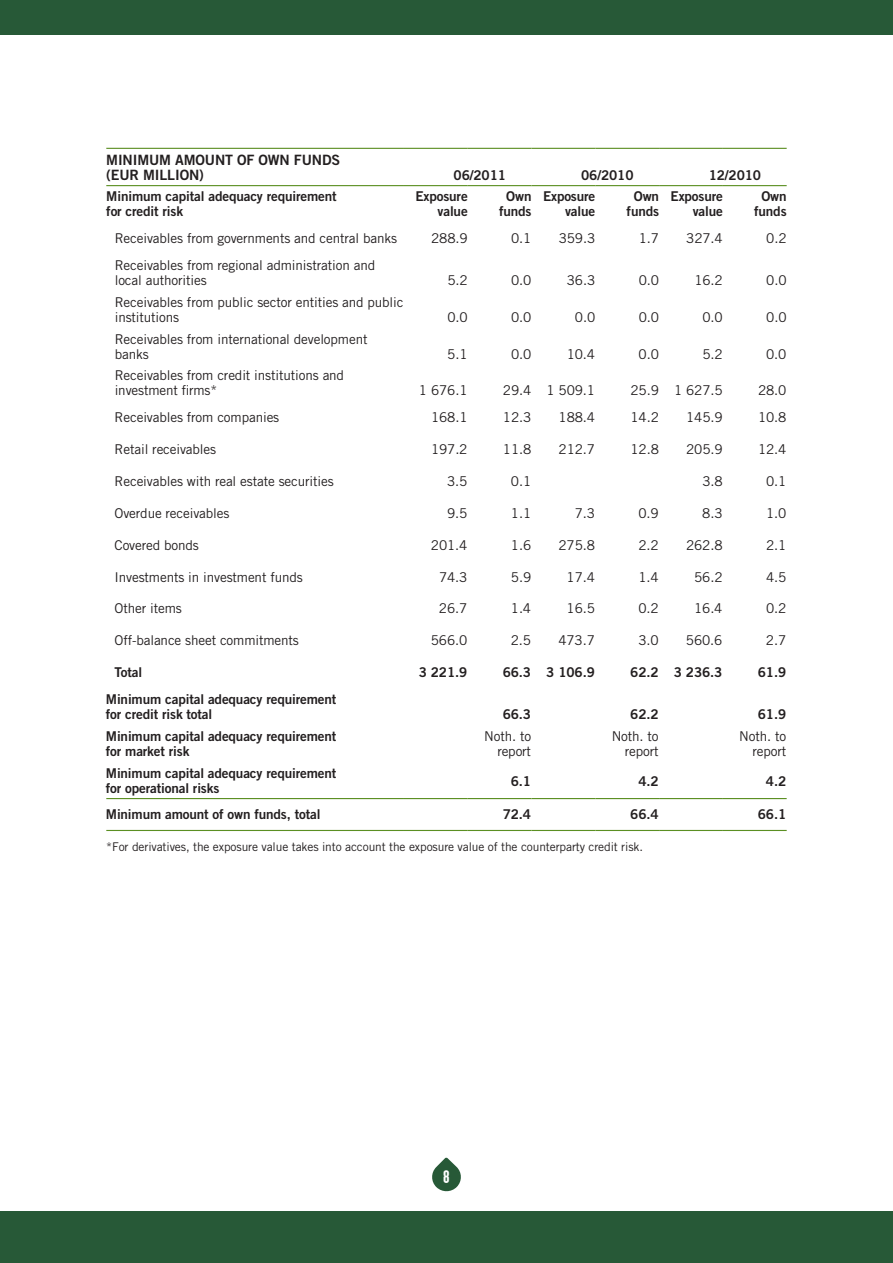
<style>
.page{position:relative;width:893px;height:1263px;background:#fff}
.page>*{position:absolute;margin:0;border:0;box-sizing:border-box;transform-origin:0 0}
.t1{font:700 18.15px "Garage Gothic S Pankki";color:#fff}
.t2{font:14.25px/15px "Trade Gothic LT Std Bd 2";letter-spacing:-.01em;color:#231f20}
.t3{font:13.5px/15px "Trade Gothic LT Std";letter-spacing:-.01em;color:#231f20}
.t4{font:13.5px/15px "Trade Gothic LT Std Bd 2";letter-spacing:-.01em;color:#231f20}
.t5{font:12px "Trade Gothic LT Std";letter-spacing:-.01em;color:#231f20}
</style>
<div class="page">
<div style="left:0;top:0;width:893px;height:34px;background:#275937"></div>
<div style="left:0;top:1212px;width:893px;height:51px;background:#275937"></div>
<svg style="left:432px;top:1157px;width:29px;height:35px"></svg>
<hr style="left:106px;top:798px;width:298px;height:1px;background:#5b8f22">
<hr style="left:404px;top:798px;width:64px;height:1px;background:#5b8f22">
<hr style="left:468px;top:798px;width:63px;height:1px;background:#5b8f22">
<hr style="left:531px;top:798px;width:64px;height:1px;background:#5b8f22">
<hr style="left:595px;top:798px;width:64px;height:1px;background:#5b8f22">
<hr style="left:659px;top:798px;width:64px;height:1px;background:#5b8f22">
<hr style="left:723px;top:798px;width:64px;height:1px;background:#5b8f22">
<hr style="left:106px;top:148px;width:298px;height:1px;background:#5b8f22">
<hr style="left:404px;top:148px;width:64px;height:1px;background:#5b8f22">
<hr style="left:468px;top:148px;width:63px;height:1px;background:#5b8f22">
<hr style="left:659px;top:148px;width:64px;height:1px;background:#5b8f22">
<hr style="left:723px;top:148px;width:64px;height:1px;background:#5b8f22">
<hr style="left:106px;top:185px;width:298px;height:1px;background:#5b8f22">
<hr style="left:404px;top:185px;width:64px;height:1px;background:#5b8f22">
<hr style="left:468px;top:185px;width:63px;height:1px;background:#5b8f22">
<hr style="left:659px;top:185px;width:64px;height:1px;background:#5b8f22">
<hr style="left:723px;top:185px;width:64px;height:1px;background:#5b8f22">
<hr style="left:106px;top:830px;width:298px;height:1px;background:#5b8f22">
<hr style="left:404px;top:830px;width:64px;height:1px;background:#5b8f22">
<hr style="left:468px;top:830px;width:63px;height:1px;background:#5b8f22">
<hr style="left:531px;top:830px;width:64px;height:1px;background:#5b8f22">
<hr style="left:595px;top:830px;width:64px;height:1px;background:#5b8f22">
<hr style="left:659px;top:830px;width:64px;height:1px;background:#5b8f22">
<hr style="left:723px;top:830px;width:64px;height:1px;background:#5b8f22">
<hr style="left:531px;top:148px;width:64px;height:1px;background:#5b8f22">
<hr style="left:595px;top:148px;width:64px;height:1px;background:#5b8f22">
<hr style="left:531px;top:185px;width:64px;height:1px;background:#5b8f22">
<hr style="left:595px;top:185px;width:64px;height:1px;background:#5b8f22">
<p class="t2" style="left:106px;top:152px;width:235px">M inimum amount of own funds (EUR million)</p>
<p class="t4" style="left:454px;top:167px;width:54px">06/2011</p>
<p class="t4" style="left:581px;top:167px;width:54px">06/2010</p>
<p class="t4" style="left:709px;top:167px;width:54px">12/2010</p>
<p class="t4" style="left:106px;top:189px;width:232px">M inimum capital adequacy requirement for credit risk</p>
<p class="t4" style="left:415px;top:189px;width:54px;text-align:right">Exposure value</p>
<p class="t4" style="left:499px;top:189px;width:34px;text-align:center">Own funds</p>
<p class="t4" style="left:543px;top:189px;width:54px;text-align:right">Exposure value</p>
<p class="t4" style="left:627px;top:189px;width:34px;text-align:center">Own funds</p>
<p class="t4" style="left:671px;top:189px;width:54px;text-align:right">Exposure value</p>
<p class="t4" style="left:754px;top:189px;width:34px;text-align:center">Own funds</p>
<p class="t3" style="left:115px;top:231px;width:284px">Receivables from governments and central banks</p>
<p class="t3" style="left:431px;top:231px;width:38px">288.9</p>
<p class="t3" style="left:511px;top:231px;width:22px">0.1</p>
<p class="t3" style="left:559px;top:231px;width:38px">359.3</p>
<p class="t3" style="left:639px;top:231px;width:22px">1.7</p>
<p class="t3" style="left:686px;top:231px;width:38px">327.4</p>
<p class="t3" style="left:766px;top:231px;width:22px">0.2</p>
<p class="t3" style="left:115px;top:258px;width:262px">Receivables from regional administration and local authorities</p>
<p class="t3" style="left:447px;top:273px;width:22px">5.2</p>
<p class="t3" style="left:511px;top:273px;width:22px">0.0</p>
<p class="t3" style="left:567px;top:273px;width:30px">36.3</p>
<p class="t3" style="left:639px;top:273px;width:22px">0.0</p>
<p class="t3" style="left:694px;top:273px;width:30px">16.2</p>
<p class="t3" style="left:766px;top:273px;width:22px">0.0</p>
<p class="t3" style="left:115px;top:294px;width:290px">Receivables from public sector entities and public institutions</p>
<p class="t3" style="left:115px;top:331px;width:254px">Receivables from international development banks</p>
<p class="t3" style="left:115px;top:368px;width:231px">Receivables from credit institutions and investment firms*</p>
<p class="t3" style="left:447px;top:309px;width:22px">0.0</p>
<p class="t3" style="left:511px;top:309px;width:22px">0.0</p>
<p class="t3" style="left:575px;top:309px;width:22px">0.0</p>
<p class="t3" style="left:639px;top:309px;width:22px">0.0</p>
<p class="t3" style="left:702px;top:309px;width:22px">0.0</p>
<p class="t3" style="left:766px;top:309px;width:22px">0.0</p>
<p class="t3" style="left:447px;top:346px;width:22px">5.1</p>
<p class="t3" style="left:511px;top:346px;width:22px">0.0</p>
<p class="t3" style="left:567px;top:346px;width:30px">10.4</p>
<p class="t3" style="left:639px;top:346px;width:22px">0.0</p>
<p class="t3" style="left:702px;top:346px;width:22px">5.2</p>
<p class="t3" style="left:766px;top:346px;width:22px">0.0</p>
<p class="t3" style="left:419px;top:383px;width:50px">1 676.1</p>
<p class="t3" style="left:503px;top:383px;width:94px">29.4 1 509.1</p>
<p class="t3" style="left:630px;top:383px;width:94px">25.9 1 627.5</p>
<p class="t3" style="left:758px;top:383px;width:30px">28.0</p>
<p class="t3" style="left:115px;top:410px;width:166px">Receivables from companies</p>
<p class="t3" style="left:431px;top:410px;width:38px">168.1</p>
<p class="t3" style="left:503px;top:410px;width:30px">12.3</p>
<p class="t3" style="left:559px;top:410px;width:38px">188.4</p>
<p class="t3" style="left:630px;top:410px;width:30px">14.2</p>
<p class="t3" style="left:686px;top:410px;width:38px">145.9</p>
<p class="t3" style="left:758px;top:410px;width:30px">10.8</p>
<p class="t3" style="left:115px;top:441px;width:103px">Retail receivables</p>
<p class="t3" style="left:431px;top:441px;width:38px">197.2</p>
<p class="t3" style="left:503px;top:441px;width:30px">11.8</p>
<p class="t3" style="left:559px;top:441px;width:38px">212.7</p>
<p class="t3" style="left:630px;top:441px;width:30px">12.8</p>
<p class="t3" style="left:686px;top:441px;width:38px">205.9</p>
<p class="t3" style="left:758px;top:441px;width:30px">12.4</p>
<p class="t3" style="left:115px;top:473px;width:221px">Receivables with real estate securities</p>
<p class="t3" style="left:447px;top:473px;width:22px">3.5</p>
<p class="t3" style="left:511px;top:473px;width:22px">0.1</p>
<p class="t3" style="left:702px;top:473px;width:22px">3.8</p>
<p class="t3" style="left:766px;top:473px;width:22px">0.1</p>
<p class="t3" style="left:115px;top:505px;width:116px">Overdue receivables</p>
<p class="t3" style="left:447px;top:505px;width:22px">9.5</p>
<p class="t3" style="left:511px;top:505px;width:22px">1.1</p>
<p class="t3" style="left:575px;top:505px;width:22px">7.3</p>
<p class="t3" style="left:638px;top:505px;width:22px">0.9</p>
<p class="t3" style="left:702px;top:505px;width:22px">8.3</p>
<p class="t3" style="left:766px;top:505px;width:22px">1.0</p>
<p class="t3" style="left:115px;top:537px;width:86px">Covered bonds</p>
<p class="t3" style="left:431px;top:537px;width:38px">201.4</p>
<p class="t3" style="left:511px;top:537px;width:22px">1.6</p>
<p class="t3" style="left:558px;top:537px;width:38px">275.8</p>
<p class="t3" style="left:638px;top:537px;width:22px">2.2</p>
<p class="t3" style="left:686px;top:537px;width:38px">262.8</p>
<p class="t3" style="left:766px;top:537px;width:22px">2.1</p>
<p class="t3" style="left:115px;top:569px;width:190px">Investments in investment funds</p>
<p class="t3" style="left:439px;top:569px;width:30px">74.3</p>
<p class="t3" style="left:511px;top:569px;width:22px">5.9</p>
<p class="t3" style="left:567px;top:569px;width:30px">17.4</p>
<p class="t3" style="left:638px;top:569px;width:22px">1.4</p>
<p class="t3" style="left:694px;top:569px;width:30px">56.2</p>
<p class="t3" style="left:766px;top:569px;width:22px">4.5</p>
<p class="t3" style="left:114px;top:601px;width:69px">Other items</p>
<p class="t3" style="left:439px;top:601px;width:30px">26.7</p>
<p class="t3" style="left:511px;top:601px;width:22px">1.4</p>
<p class="t3" style="left:567px;top:601px;width:30px">16.5</p>
<p class="t3" style="left:638px;top:601px;width:22px">0.2</p>
<p class="t3" style="left:694px;top:601px;width:30px">16.4</p>
<p class="t3" style="left:766px;top:601px;width:22px">0.2</p>
<p class="t3" style="left:114px;top:633px;width:186px">Off-balance sheet commitments</p>
<p class="t3" style="left:431px;top:633px;width:38px">566.0</p>
<p class="t3" style="left:511px;top:633px;width:22px">2.5</p>
<p class="t3" style="left:558px;top:633px;width:38px">473.7</p>
<p class="t3" style="left:638px;top:633px;width:22px">3.0</p>
<p class="t3" style="left:686px;top:633px;width:38px">560.6</p>
<p class="t3" style="left:766px;top:633px;width:22px">2.7</p>
<p class="t4" style="left:114px;top:665px;width:29px">Total</p>
<p class="t4" style="left:419px;top:665px;width:50px">3 221.9</p>
<p class="t4" style="left:503px;top:665px;width:94px">66.3 3 106.9</p>
<p class="t4" style="left:630px;top:665px;width:94px">62.2 3 236.3</p>
<p class="t4" style="left:758px;top:665px;width:30px">61.9</p>
<p class="t4" style="left:106px;top:691px;width:232px">M inimum capital adequacy requirement for credit risk total</p>
<p class="t4" style="left:503px;top:706px;width:30px">66.3</p>
<p class="t4" style="left:630px;top:706px;width:30px">62.2</p>
<p class="t4" style="left:758px;top:706px;width:30px">61.9</p>
<p class="t4" style="left:106px;top:728px;width:232px">M inimum capital adequacy requirement for market risk</p>
<p class="t3" style="left:484px;top:728px;width:49px;text-align:right">Noth. to report</p>
<p class="t3" style="left:612px;top:728px;width:49px;text-align:right">Noth. to report</p>
<p class="t3" style="left:739px;top:728px;width:49px;text-align:right">Noth. to report</p>
<p class="t4" style="left:106px;top:765px;width:232px">M inimum capital adequacy requirement for operational risks</p>
<p class="t4" style="left:511px;top:773px;width:22px">6.1</p>
<p class="t4" style="left:638px;top:773px;width:22px">4.2</p>
<p class="t4" style="left:766px;top:773px;width:22px">4.2</p>
<p class="t4" style="left:106px;top:807px;width:216px">M inimum amount of own funds, total</p>
<p class="t4" style="left:503px;top:807px;width:30px">72.4</p>
<p class="t4" style="left:630px;top:807px;width:30px">66.4</p>
<p class="t4" style="left:758px;top:807px;width:30px">66.1</p>
<p class="t5" style="left:106px;top:839px;width:538px">*For derivatives, the exposure value takes into account the exposure value of the counterparty credit risk.</p>
<h1 class="t1" style="left:443px;top:1167px;width:8px">8</h1>
</div>
